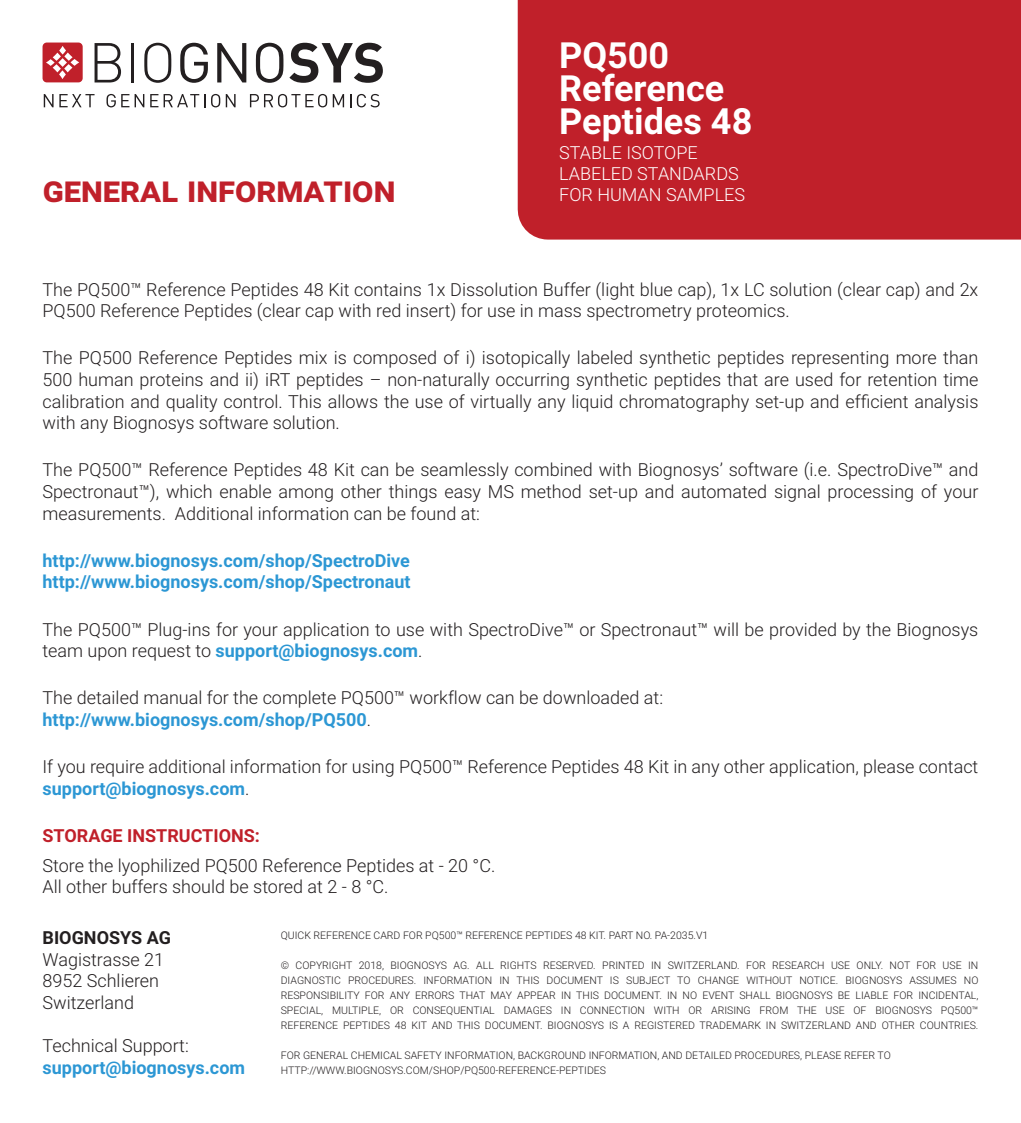
<style>
.page{position:relative;width:1021px;height:1123px;background:#fff}
.page>*{position:absolute;margin:0;border:0;box-sizing:border-box;transform-origin:0 0}
.t1{font:700 36px "Roboto";color:#fff}
.t2{font:700 36px "Roboto";color:#c0202a}
.t3{font:300 18px/21.6px "Roboto";color:#231f20}
.t4{font:700 18px/21.6px "Roboto";color:#2c97d4}
.t5{font:300 18px "Roboto";color:#fff}
.t6{font:700 18px "Roboto";color:#c0202a}
.t7{font:700 18px "Roboto";color:#231f20}
.t8{font:300 10.5px/15px "Roboto";color:#231f20;text-align:justify}
.s1{font-weight:700;color:#2c97d4}
</style>
<div class="page">
<div style="left:517px;top:0;width:503px;height:239px;background:#c0202a"></div>
<svg style="left:95px;top:43px;width:26px;height:39px"></svg>
<hr style="left:131px;top:43px;width:3px;height:39px;background:#231f20">
<svg style="left:144px;top:43px;width:27px;height:40px"></svg>
<svg style="left:180px;top:43px;width:28px;height:40px"></svg>
<svg style="left:217px;top:43px;width:29px;height:39px"></svg>
<svg style="left:256px;top:43px;width:27px;height:40px"></svg>
<svg style="left:289px;top:43px;width:94px;height:40px"></svg>
<svg style="left:43px;top:43px;width:40px;height:39px;background:#cc4b53"></svg>
<svg style="left:250px;top:94px;width:77px;height:13px"></svg>
<svg style="left:333px;top:94px;width:11px;height:13px"></svg>
<svg style="left:350px;top:94px;width:1px;height:13px"></svg>
<svg style="left:357px;top:94px;width:22px;height:13px"></svg>
<svg style="left:44px;top:94px;width:51px;height:13px"></svg>
<svg style="left:106px;top:94px;width:23px;height:13px"></svg>
<svg style="left:135px;top:94px;width:9px;height:13px"></svg>
<svg style="left:150px;top:94px;width:8px;height:13px"></svg>
<svg style="left:164px;top:94px;width:41px;height:13px"></svg>
<svg style="left:211px;top:94px;width:9px;height:13px"></svg>
<svg style="left:226px;top:94px;width:9px;height:13px"></svg>
<p class="t1" style="left:559px;top:30px;width:112px">PQ500</p>
<p class="t1" style="left:559px;top:63px;width:167px">Reference</p>
<p class="t1" style="left:559px;top:96px;width:195px">Peptides 48</p>
<p class="t5" style="left:559px;top:140px;width:140px">STABLE ISOTOPE</p>
<p class="t5" style="left:559px;top:161px;width:181px">LABELED STANDARDS</p>
<h1 class="t2" style="left:43px;top:164px;width:354px">General Information</h1>
<p class="t5" style="left:559px;top:182px;width:187px">FOR HUMAN SAMPLES</p>
<p class="t3" style="left:43px;top:278px;width:937px">The PQ500™ Reference Peptides 48 Kit contains 1x Dissolution Buffer (light blue cap), 1x LC solution (clear cap) and 2x<br>PQ500 Reference Peptides (clear cap with red insert) for use in mass spectrometry proteomics.</p>
<p class="t3" style="left:43px;top:346px;width:937px;text-align:justify">The PQ500 Reference Peptides mix is composed of i) isotopically labeled synthetic peptides representing more than 500 human proteins and ii) iRT peptides – non-naturally occurring synthetic peptides that are used for retention time calibration and quality control. This allows the use of virtually any liquid chromatography set-up and efficient analysis with any Biognosys software solution.</p>
<p class="t3" style="left:43px;top:458px;width:937px;text-align:justify">The PQ500™ Reference Peptides 48 Kit can be seamlessly combined with Biognosys’ software (i.e. SpectroDive™ and Spectronaut™), which enable among other things easy MS method set-up and automated signal processing of your measurements. Additional information can be found at:</p>
<p class="t4" style="left:43px;top:549px;width:369px">http://www.biognosys.com/shop/SpectroDive http://www.biognosys.com/shop/Spectronaut</p>
<p class="t3" style="left:43px;top:617px;width:937px">The PQ500™ Plug-ins for your application to use with SpectroDive™ or Spectronaut™ will be provided by the Biognosys team upon request to <span class="s1">support@biognosys.com</span>.</p>
<p class="t3" style="left:43px;top:686px;width:622px">The detailed manual for the complete PQ500™ workflow can be downloaded at: <span class="s1">http://www.biognosys.com/shop/PQ500</span>.</p>
<p class="t3" style="left:43px;top:755px;width:937px">If you require additional information for using PQ500™ Reference Peptides 48 Kit in any other application, please contact <span class="s1">support@biognosys.com</span>.</p>
<p class="t6" style="left:43px;top:822px;width:219px">STORAGE INSTRUCTIONS:</p>
<p class="t3" style="left:43px;top:854px;width:454px">Store the lyophilized PQ500 Reference Peptides at - 20 °C.<br>All other buffers should be stored at 2 - 8 °C.</p>
<p class="t7" style="left:43px;top:925px;width:130px">BIOGNOSYS AG</p>
<p class="t3" style="left:43px;top:947px;width:123px">Wagistrasse 21<br>8952 Schlieren<br>Switzerland</p>
<p class="t3" style="left:43px;top:1034px;width:148px">Technical Support:</p>
<p class="t4" style="left:43px;top:1055px;width:204px">support@biognosys.com</p>
<p class="t8" style="left:281px;top:927px;width:429px">QUICK REFERENCE CARD FOR PQ500™ REFERENCE PEPTIDES 48 KIT. PART NO. PA-2035.V1</p>
<p class="t8" style="left:281px;top:957px;width:699px">© COPYRIGHT 2018, BIOGNOSYS AG. ALL RIGHTS RESERVED. PRINTED IN SWITZERLAND. FOR RESEARCH USE ONLY. NOT FOR USE IN DIAGNOSTIC PROCEDURES. INFORMATION IN THIS DOCUMENT IS SUBJECT TO CHANGE WITHOUT NOTICE. BIOGNOSYS ASSUMES NO RESPONSIBILITY FOR ANY ERRORS THAT MAY APPEAR IN THIS DOCUMENT. IN NO EVENT SHALL BIOGNOSYS BE LIABLE FOR INCIDENTAL, SPECIAL, MULTIPLE, OR CONSEQUENTIAL DAMAGES IN CONNECTION WITH OR ARISING FROM THE USE OF BIOGNOSYS PQ500™ REFERENCE PEPTIDES 48 KIT AND THIS DOCUMENT. BIOGNOSYS IS A REGISTERED TRADEMARK IN SWITZERLAND AND OTHER COUNTRIES.</p>
<p class="t8" style="left:281px;top:1047px;width:611px">FOR GENERAL CHEMICAL SAFETY INFORMATION, BACKGROUND INFORMATION, AND DETAILED PROCEDURES, PLEASE REFER TO</p>
<p class="t8" style="left:281px;top:1062px;width:327px">HTTP://WWW.BIOGNOSYS.COM/SHOP/PQ500-REFERENCE-PEPTIDES</p>
</div>
